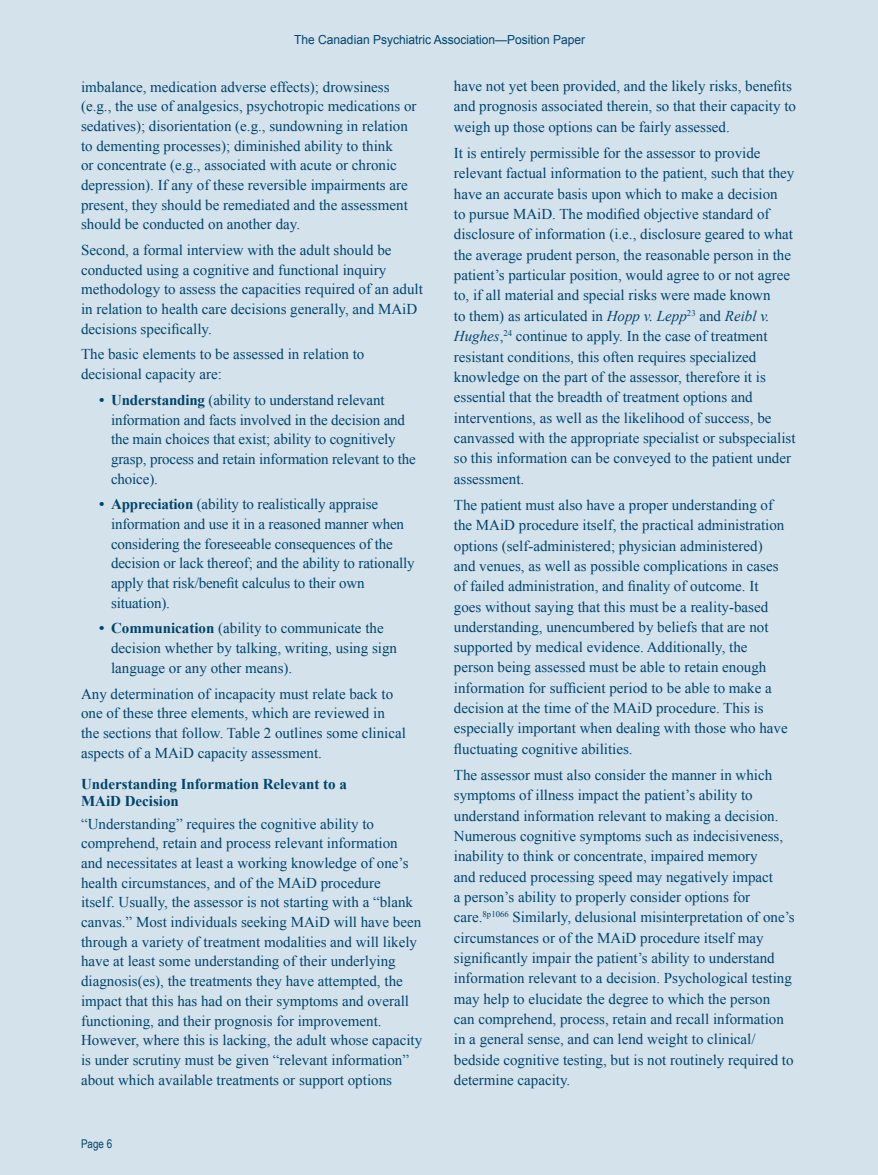
<style>
.page{position:relative;width:878px;height:1175px;background:#fff}
.page>*{position:absolute;margin:0;border:0;box-sizing:border-box;transform-origin:0 0}
.t1{font:15px/19.6px "Times New Roman";color:#00446a}
.t2{font:700 15px/16.6px "Times New Roman";color:#00446a}
.t3{font:12.45px "Arial";color:#00446a;scale:.96 1}
.t4{font:12px "Arial Narrow";color:#00446a}
.s1{font-weight:700}
.s2{font-style:italic}
</style>
<div class="page">
<div style="left:0;top:0;width:878px;height:1174px;background:#d4e2ec"></div>
<p class="t3" style="left:294px;top:31px;width:304px">The Canadian Psychiatric Association—Position Paper</p>
<p class="t1" style="left:81px;top:76px;width:337px">imbalance, medication adverse effects); drowsiness (e.g., the use of analgesics, psychotropic medications or sedatives); disorientation (e.g., sundowning in relation to dementing processes); diminished ability to think<br>or concentrate (e.g., associated with acute or chronic depression). If any of these reversible impairments are present, they should be remediated and the assessment should be conducted on another day.</p>
<p class="t1" style="left:81px;top:240px;width:343px">Second, a formal interview with the adult should be conducted using a cognitive and functional inquiry methodology to assess the capacities required of an adult in relation to health care decisions generally, and MAiD decisions specifically.</p>
<p class="t1" style="left:81px;top:344px;width:285px">The basic elements to be assessed in relation to decisional capacity are:</p>
<p class="t1" style="left:111px;top:390px;width:306px;text-indent:-12px"><span class="s1">• Understanding</span> (ability to understand relevant information and facts involved in the decision and the main choices that exist; ability to cognitively grasp, process and retain information relevant to the choice).</p>
<p class="t1" style="left:111px;top:494px;width:305px;text-indent:-12px"><span class="s1">• Appreciation</span> (ability to realistically appraise information and use it in a reasoned manner when considering the foreseeable consequences of the decision or lack thereof; and the ability to rationally apply that risk/benefit calculus to their own situation).</p>
<p class="t1" style="left:111px;top:618px;width:287px;text-indent:-12px"><span class="s1">• Communication</span> (ability to communicate the decision whether by talking, writing, using sign language or any other means).</p>
<p class="t1" style="left:81px;top:683px;width:326px">Any determination of incapacity must relate back to one of these three elements, which are reviewed in the sections that follow. Table 2 outlines some clinical aspects of a MAiD capacity assessment.</p>
<p class="t2" style="left:81px;top:775px;width:267px">Understanding Information Relevant to a<br>MAiD Decision</p>
<p class="t1" style="left:81px;top:813px;width:342px">“Understanding” requires the cognitive ability to comprehend, retain and process relevant information and necessitates at least a working knowledge of one’s health circumstances, and of the MAiD procedure<br>itself. Usually, the assessor is not starting with a “blank canvas.” Most individuals seeking MAiD will have been through a variety of treatment modalities and will likely have at least some understanding of their underlying diagnosis(es), the treatments they have attempted, the impact that this has had on their symptoms and overall functioning, and their prognosis for improvement.<br>However, where this is lacking, the adult whose capacity is under scrutiny must be given “relevant information” about which available treatments or support options</p>
<p class="t4" style="left:81px;top:1135px;width:33px">Page 6</p>
<p class="t1" style="left:454px;top:76px;width:344px;line-height:20.2px">have not yet been provided, and the likely risks, benefits and prognosis associated therein, so that their capacity to weigh up those options can be fairly assessed.</p>
<p class="t1" style="left:454px;top:143px;width:343px;line-height:20.4px">It is entirely permissible for the assessor to provide relevant factual information to the patient, such that they have an accurate basis upon which to make a decision<br>to pursue MAiD. The modified objective standard of disclosure of information (i.e., disclosure geared to what the average prudent person, the reasonable person in the patient’s particular position, would agree to or not agree to, if all material and special risks were made known<br>to them) as articulated in <span class="s2">Hopp v. Lepp</span><sup>23</sup> and <span class="s2">Reibl v.<br>Hughes</span>,<sup>24</sup> continue to apply. In the case of treatment resistant conditions, this often requires specialized knowledge on the part of the assessor, therefore it is essential that the breadth of treatment options and interventions, as well as the likelihood of success, be canvassed with the appropriate specialist or subspecialist so this information can be conveyed to the patient under assessment.</p>
<p class="t1" style="left:454px;top:494px;width:335px;line-height:20.2px">The patient must also have a proper understanding of the MAiD procedure itself, the practical administration options (self-administered; physician administered) and venues, as well as possible complications in cases of failed administration, and finality of outcome. It goes without saying that this must be a reality-based understanding, unencumbered by beliefs that are not supported by medical evidence. Additionally, the person being assessed must be able to retain enough information for sufficient period to be able to make a decision at the time of the MAiD procedure. This is especially important when dealing with those who have fluctuating cognitive abilities.</p>
<p class="t1" style="left:454px;top:764px;width:342px;line-height:20.2px">The assessor must also consider the manner in which symptoms of illness impact the patient’s ability to understand information relevant to making a decision.<br>Numerous cognitive symptoms such as indecisiveness, inability to think or concentrate, impaired memory<br>and reduced processing speed may negatively impact<br>a person’s ability to properly consider options for care.<sup>8p1066</sup> Similarly, delusional misinterpretation of one’s circumstances or of the MAiD procedure itself may significantly impair the patient’s ability to understand information relevant to a decision. Psychological testing may help to elucidate the degree to which the person can comprehend, process, retain and recall information in a general sense, and can lend weight to clinical/ bedside cognitive testing, but is not routinely required to determine capacity.</p>
</div>
